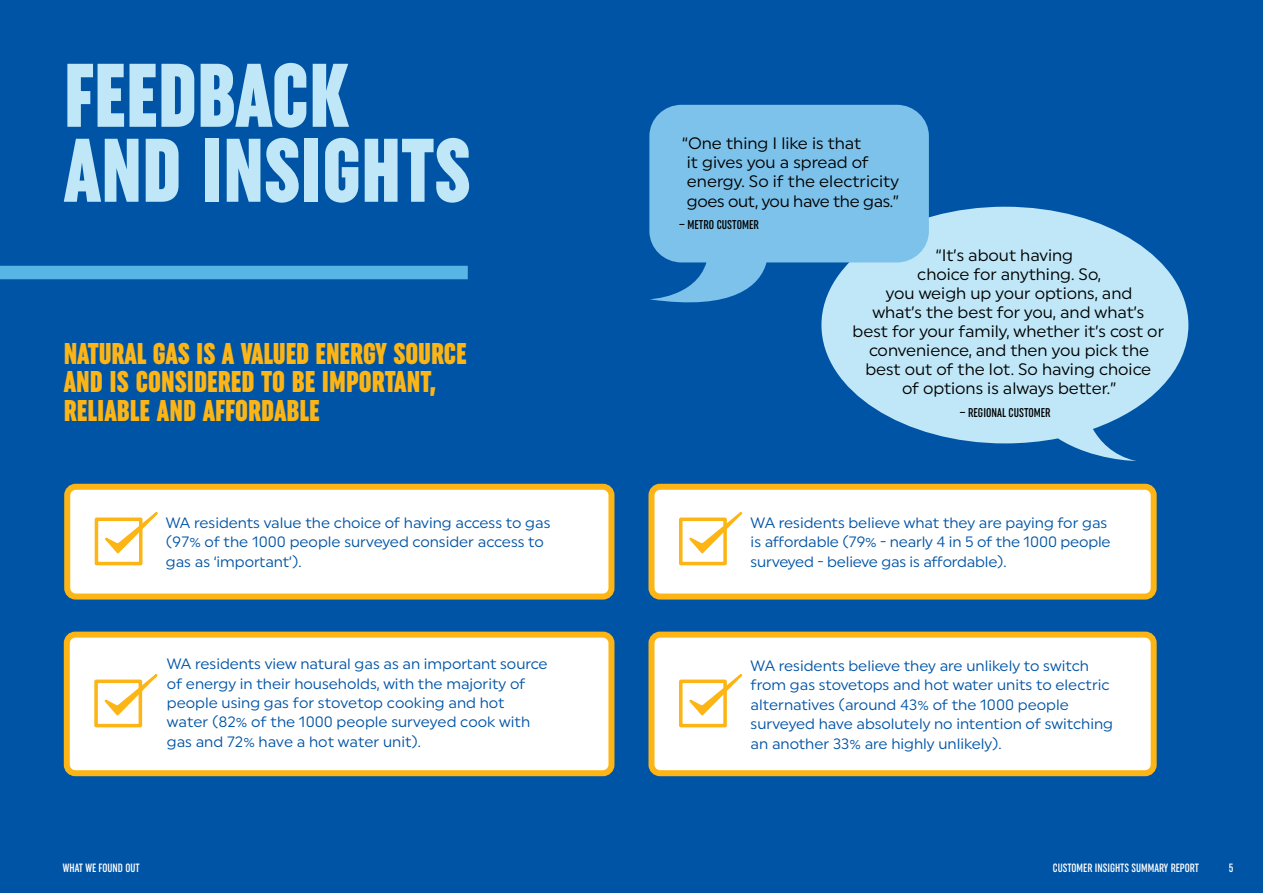
<style>
.page{position:relative;width:1263px;height:893px;background:#0054a6}
.page>*{position:absolute;margin:0;border:0;box-sizing:border-box;transform-origin:0 0}
.t1{font:900 extra-condensed 90px/75px "Uniform";color:#bfe7f7}
.t2{font:900 extra-condensed 30px/28.5px "Uniform";color:#fcb515}
.t3{font:16.5px/19px "Uniform";color:#000;text-align:center}
.t4{font:15px/19.5px "Uniform";color:#0054a6}
.t5{font:500 extra-condensed 12.75px "Uniform";color:#000}
.t6{font:500 extra-condensed 12px "Uniform";color:#fff}
.s1{font-style:inherit}
</style>
<div class="page">
<div style="left:0;top:266px;width:468px;height:13px;background:#58b6e7"></div>
<div style="left:67px;top:635px;width:544px;height:138px;background:#fff;border-radius:9px"></div>
<div style="left:64px;top:632px;width:550px;height:144px;border:6px solid #fcb515;border-radius:9px"></div>
<div style="left:94px;top:679px;width:48px;height:48px;border:4px solid #fcb515"></div>
<svg style="left:103px;top:674px;width:55px;height:44px"></svg>
<div style="left:651px;top:635px;width:503px;height:138px;background:#fff;border-radius:9px"></div>
<div style="left:648px;top:632px;width:509px;height:144px;border:6px solid #fcb515;border-radius:9px"></div>
<div style="left:679px;top:679px;width:48px;height:48px;border:4px solid #fcb515"></div>
<svg style="left:687px;top:674px;width:55px;height:44px"></svg>
<div style="left:67px;top:487px;width:544px;height:110px;background:#fff;border-radius:9px"></div>
<div style="left:64px;top:484px;width:550px;height:116px;border:6px solid #fcb515;border-radius:9px"></div>
<div style="left:95px;top:517px;width:48px;height:48px;border:4px solid #fcb515"></div>
<svg style="left:103px;top:484px;width:86px;height:72px"></svg>
<div style="left:651px;top:487px;width:503px;height:110px;background:#fff;border-radius:9px"></div>
<div style="left:648px;top:484px;width:509px;height:116px;border:6px solid #fcb515;border-radius:9px"></div>
<div style="left:679px;top:517px;width:48px;height:48px;border:4px solid #fcb515"></div>
<svg style="left:687px;top:484px;width:86px;height:72px"></svg>
<svg style="left:821px;top:207px;width:367px;height:254px;fill:#bfe7f7"></svg>
<svg style="left:649px;top:105px;width:280px;height:207px;background:#6fb4e1"></svg>
<h1 class="t1" style="left:64px;top:58px;width:409px">FEEDBACK<br>AND INSIGHTS</h1>
<h2 class="t2" style="left:64px;top:339px;width:405px">NATURAL GAS IS A VALUED ENERGY SOURCE<br>AND IS CONSIDERED TO BE IMPORTANT,<br>RELIABLE AND AFFORDABLE</h2>
<p class="t3" style="left:682px;top:134px;width:218px;text-align:left">“One thing I like is that<br>it gives you a spread of energy. So if the electricity goes out, you have the gas.”</p>
<p class="t5" style="left:679px;top:217px;width:81px">– METRO CUSTOMER</p>
<p class="t3" style="left:853px;top:245px;width:313px">“It’s about having<br>choice for anything. So,<br>you weigh up your options, and<br>what’s the best for you, and what’s best for your family, whether it’s cost or convenience, and then you pick the best out of the lot. So having choice<br>of options is always better.”</p>
<p class="t5" style="left:960px;top:405px;width:92px">– REGIONAL CUSTOMER</p>
<p class="t4" style="left:166px;top:512px;width:386px">WA residents value the choice of having access to gas (97% of the 1000 people surveyed consider access to gas as ‘important’).</p>
<p class="t4" style="left:751px;top:512px;width:362px">WA residents believe what they are paying for gas is affordable (79% - nearly 4 in 5 of the 1000 people surveyed - believe gas is affordable).</p>
<p class="t4" style="left:167px;top:654px;width:382px">WA residents view natural gas as an important source of energy in their households, with the majority of people using gas for stovetop cooking and hot water (82% <span class="s1">of the 1000 people surveyed</span> cook with gas <span class="s1">and</span> 72% have a hot water unit).</p>
<p class="t4" style="left:751px;top:655px;width:364px">WA residents believe they are unlikely to switch from gas stovetops and hot water units to electric alternatives (around 43% of the 1000 people surveyed have absolutely no intention of switching an another 33% are highly unlikely).</p>
<p class="t6" style="left:63px;top:860px;width:78px">WHAT WE FOUND OUT</p>
<p class="t6" style="left:1053px;top:860px;width:148px">CUSTOMER INSIGHTS SUMMARY REPORT</p>
<p class="t6" style="left:1229px;top:860px;width:6px">5</p>
</div>
